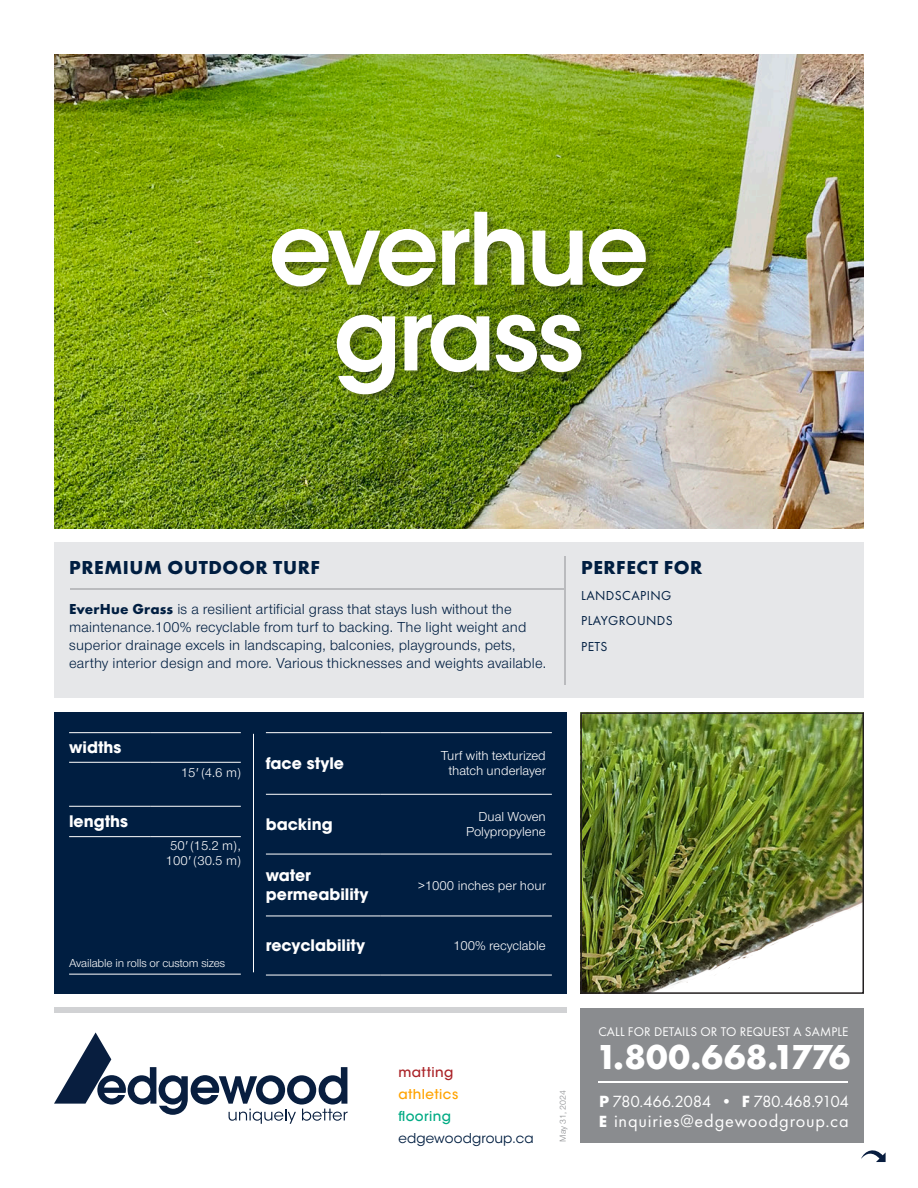
<style>
.page{position:relative;width:918px;height:1188px;background:#fff}
.page>*{position:absolute;margin:0;border:0;box-sizing:border-box;transform-origin:0 0}
.Main_Product_title{font:600 98.7px/85.7px "ITC Avant Garde Std";letter-spacing:-.03em;color:#fff;text-align:center}
.t1{font:700 36px "Futura PT";letter-spacing:.005em;color:#fff}
.Bold_Subhead_perf_for{font:700 19.5px "Futura PT";letter-spacing:.03em;color:#001e41}
.t2{font:18.3px "Futura PT";letter-spacing:.045em;color:#fff}
.t3{font:16.8px "Futura PT";letter-spacing:-.02em;color:#fff}
.Table_bold{font:700 15.75px/18.9px "ITC Avant Garde Std";color:#fff}
.Product_Copy{font:15px/18px "Nimbus San Nov";letter-spacing:.01em;color:#001e41}
.Table_Text{font:13.5px/15px "Nimbus San Nov";color:#fff;text-align:center}
.Application_catagories{font:13.5px "Futura PT";letter-spacing:.03em;color:#001e41}
.t4{font:13.5px "ITC Avant Garde Std";letter-spacing:.01em;color:#001e41}
.t5{font:500 13.5px "ITC Avant Garde Std";letter-spacing:.03em;color:#ffa300}
.t6{font:500 13.5px "ITC Avant Garde Std";letter-spacing:.03em;color:#00ab84}
.t7{font:500 13.5px "ITC Avant Garde Std";letter-spacing:.03em;color:#ab2328}
.t8{font:13.05px "Futura PT";letter-spacing:.01em;color:#fff}
.Small_table_text{font:12px "Nimbus San Nov";letter-spacing:-.01em;color:#fff}
.Edit_Date{font:9px "Nimbus San Nov";color:#8a8c8f}
.s1{font-family:"Futura PT";font-weight:700}
.s2{font-family:"Nimbus San";font-weight:300;font-style:italic}
.s3{font-weight:700}
.s4{font-weight:700;font-size:16.8px}
</style>
<div class="page">
<div style="left:54px;top:1008px;width:513px;height:5px;background:#d1d2d4"></div>
<div style="left:580px;top:1008px;width:284px;height:135px;background:#8a8c8f"></div>
<div style="left:54px;top:712px;width:513px;height:282px;background:#001e41"></div>
<div style="left:54px;top:542px;width:810px;height:156px;background:#e6e7e9"></div>
<hr style="left:253px;top:734px;width:1px;height:238px;background:#fff">
<svg style="left:54px;top:1032px;width:294px;height:92px"></svg>
<img style="left:54px;top:54px;width:810px;height:474px">
<img style="left:583px;top:715px;width:278px;height:276px">
<div style="left:580px;top:712px;width:284px;height:282px;border:2px solid #231f20"></div>
<div style="left:269px;top:209px;width:390px;height:198px;background:#231f20;opacity:.4"></div>
<hr style="left:69px;top:974px;width:172px;height:1px;background:#fff">
<hr style="left:266px;top:732px;width:114px;height:1px;background:#fff">
<hr style="left:380px;top:732px;width:172px;height:1px;background:#fff">
<hr style="left:266px;top:854px;width:114px;height:1px;background:#fff">
<hr style="left:380px;top:854px;width:172px;height:1px;background:#fff">
<hr style="left:266px;top:916px;width:114px;height:1px;background:#fff">
<hr style="left:380px;top:916px;width:172px;height:1px;background:#fff">
<hr style="left:266px;top:794px;width:114px;height:1px;background:#fff">
<hr style="left:380px;top:794px;width:172px;height:1px;background:#fff">
<hr style="left:266px;top:975px;width:114px;height:1px;background:#fff">
<hr style="left:380px;top:975px;width:172px;height:1px;background:#fff">
<hr style="left:69px;top:762px;width:81px;height:1px;background:#fff">
<hr style="left:150px;top:762px;width:91px;height:1px;background:#fff">
<hr style="left:69px;top:836px;width:81px;height:1px;background:#fff">
<hr style="left:150px;top:836px;width:91px;height:1px;background:#fff">
<hr style="left:69px;top:732px;width:81px;height:1px;background:#fff">
<hr style="left:150px;top:732px;width:91px;height:1px;background:#fff">
<hr style="left:69px;top:806px;width:81px;height:1px;background:#fff">
<hr style="left:150px;top:806px;width:91px;height:1px;background:#fff">
<hr style="left:599px;top:1082px;width:249px;height:1px;background:#fff">
<hr style="left:70px;top:588px;width:495px;height:2px;background:#babbbe">
<hr style="left:564px;top:556px;width:2px;height:129px;background:#babbbe">
<svg style="left:861px;top:1150px;width:25px;height:12px"></svg>
<p class="Main_Product_title" style="left:269px;top:206px;width:382px">everhue grass</p>
<p class="Bold_Subhead_perf_for" style="left:69px;top:555px;width:252px">PREMIUM OUTDOOR TURF</p>
<p class="Bold_Subhead_perf_for" style="left:581px;top:555px;width:123px">PERFECT FOR</p>
<p class="Application_catagories" style="left:581px;top:587px;width:92px">LANDSCAPING</p>
<p class="Application_catagories" style="left:581px;top:613px;width:93px">PLAYGROUNDS</p>
<p class="Application_catagories" style="left:581px;top:639px;width:28px">PETS</p>
<p class="Product_Copy" style="left:69px;top:600px;width:478px"><span class="s1">EverHue Grass</span> is a resilient artificial grass that stays lush without the maintenance.100% recyclable from turf to backing. The light weight and superior drainage excels in landscaping, balconies, playgrounds, pets, earthy interior design and more. Various thicknesses and weights available.</p>
<p class="Table_bold" style="left:69px;top:738px;width:54px">widths</p>
<p class="Table_bold" style="left:69px;top:812px;width:60px">lengths</p>
<p class="Table_Text" style="left:181px;top:765px;width:61px">15<span class="s2">'</span> (4.6 m)</p>
<p class="Table_Text" style="left:170px;top:838px;width:72px">50<span class="s2">'</span> (15.2 m),</p>
<p class="Table_Text" style="left:166px;top:853px;width:77px">100<span class="s2">'</span> (30.5 m)</p>
<p class="Small_table_text" style="left:69px;top:956px;width:158px">Available in rolls or custom sizes</p>
<p class="Table_bold" style="left:266px;top:754px;width:80px">face style</p>
<p class="Table_Text" style="left:441px;top:749px;width:107px">Turf with texturized thatch underlayer</p>
<p class="Table_bold" style="left:266px;top:815px;width:68px">backing</p>
<p class="Table_Text" style="left:466px;top:809px;width:81px;text-align:right">Dual Woven<br>Polypropylene</p>
<p class="Table_bold" style="left:266px;top:866px;width:104px">water permeability</p>
<p class="Table_Text" style="left:418px;top:878px;width:129px">&gt;1000 inches per hour</p>
<p class="Table_bold" style="left:266px;top:936px;width:101px">recyclability</p>
<p class="Table_Text" style="left:453px;top:938px;width:94px">100% recyclable</p>
<p class="t7" style="left:398px;top:1064px;width:57px">matting</p>
<p class="t5" style="left:398px;top:1086px;width:61px">athletics</p>
<p class="t6" style="left:398px;top:1108px;width:54px">flooring</p>
<p class="t4" style="left:398px;top:1129px;width:137px">edgewoodgroup.ca</p>
<p class="Edit_Date" style="left:558px;top:1142px;width:53px;rotate:-90deg">May 31, 2024</p>
<p class="t8" style="left:598px;top:1024px;width:252px">CALL FOR DETAILS OR TO REQUEST A SAMPLE</p>
<p class="t1" style="left:596px;top:1034px;width:256px">1.800.668.1776</p>
<p class="t3" style="left:599px;top:1092px;width:251px"><span class="s3">P</span> 780.466.2084 • <span class="s3">F</span> 780.468.9104</p>
<p class="t2" style="left:599px;top:1110px;width:251px"><span class="s4">E</span> inquiries@edgewoodgroup.ca</p>
</div>
